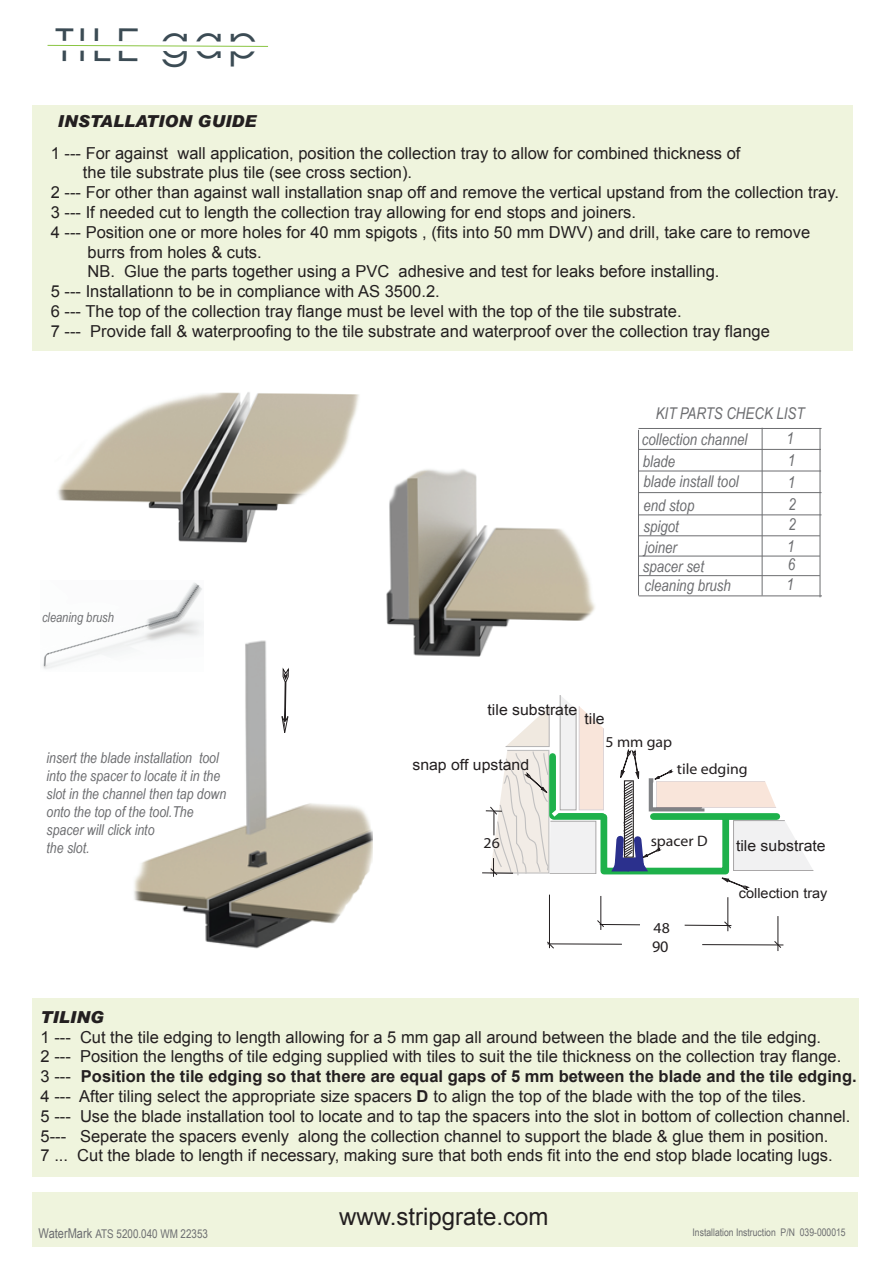
<style>
.page{position:relative;width:893px;height:1263px;background:#fff}
.page>*{position:absolute;margin:0;border:0;box-sizing:border-box;transform-origin:0 0}
.t1{font:45.45px "Century Gothic";letter-spacing:.07em;color:#3b4b54}
.t2{font:24px "Arial";color:#231f20}
.t3{font:16.5px/19.8px "Arial";color:#231f20}
.t4{font:italic 900 16.5px "Arial";color:#231f20}
.t5{font:italic 16.2px/20.9px "Arial Narrow";color:#6c6d70}
.t6{font:16.2px "Myriad Pro";color:#231f20}
.t7{font:15.15px "Arial";color:#231f20;scale:1.04 1}
.t8{font:15.15px "Myriad";color:#231f20;scale:1.04 1}
.t9{font:15.15px "Myriad Pro";color:#231f20;scale:1.04 1}
.t10{font:italic 15px/18px "Arial Narrow";color:#6c6d70}
.t11{font:13.8px "Arial";color:#231f20;scale:1.04 1}
.t12{font:italic 13.5px "Arial Narrow";color:#6c6d70}
.t13{font:12px "Arial Narrow";color:#6c6d70}
.t14{font:10.5px "Arial Narrow";color:#6c6d70}
.s1{font-weight:700}
.s2{font-size:13.5px}
</style>
<div class="page">
<div style="left:32px;top:105px;width:820px;height:245px;background:#eff4dd"></div>
<div style="left:33px;top:998px;width:826px;height:179px;background:#eff4dd"></div>
<svg style="left:47px;top:44px;width:221px;height:3px"></svg>
<img style="left:134px;top:640px;width:238px;height:309px">
<svg style="left:281px;top:668px;width:8px;height:65px"></svg>
<img style="left:58px;top:392px;width:301px;height:151px">
<img style="left:386px;top:469px;width:209px;height:188px">
<img style="left:43px;top:582px;width:160px;height:89px">
<hr style="left:600px;top:896px;width:1px;height:34px;background:#231f20">
<hr style="left:727px;top:897px;width:1px;height:34px;background:#231f20">
<hr style="left:549px;top:895px;width:1px;height:53px;background:#231f20">
<hr style="left:778px;top:916px;width:1px;height:35px;background:#231f20">
<svg style="left:702px;top:940px;width:82px;height:8px"></svg>
<svg style="left:684px;top:921px;width:48px;height:8px"></svg>
<svg style="left:597px;top:919px;width:43px;height:9px"></svg>
<svg style="left:547px;top:941px;width:75px;height:8px"></svg>
<svg style="left:482px;top:695px;width:331px;height:195px"></svg>
<div style="left:32px;top:1192px;width:826px;height:55px;background:#eff4dd"></div>
<h1 class="t1" style="left:55px;top:13px;width:205px">TILE gap</h1>
<p class="t4" style="left:58px;top:111px;width:200px">INSTALLATION GUIDE</p>
<p class="t3" style="left:51px;top:143px;width:691px">1 --- For against wall application, position the collection tray to allow for combined thickness of</p>
<p class="t3" style="left:83px;top:163px;width:331px">the tile substrate plus tile (see cross section).</p>
<p class="t3" style="left:51px;top:183px;width:790px">2 --- For other than against wall installation snap off and remove the vertical upstand from the collection tray.</p>
<p class="t3" style="left:51px;top:202px;width:587px">3 --- If needed cut to length the collection tray allowing for end stops and joiners.</p>
<p class="t3" style="left:51px;top:222px;width:761px">4 --- Position one or more holes for 40 mm spigots , (fits into 50 mm DWV) and drill, take care to remove</p>
<p class="t3" style="left:88px;top:242px;width:176px">burrs from holes &amp; cuts.</p>
<p class="t3" style="left:88px;top:262px;width:633px">NB. Glue the parts together using a PVC adhesive and test for leaks before installing.</p>
<p class="t3" style="left:51px;top:282px;width:390px">5 --- Installationn to be in compliance with AS 3500.2.</p>
<p class="t3" style="left:51px;top:301px;width:632px">6 --- The top of the collection tray flange must be level with the top of the tile substrate.</p>
<p class="t3" style="left:51px;top:321px;width:720px">7 --- Provide fall &amp; waterproofing to the tile substrate and waterproof over the collection tray flange</p>
<p class="t5" style="left:656px;top:402px;width:150px">KIT PARTS CHECK LIST</p>
<p class="t5" style="left:642px;top:429px;width:107px">collection channel blade<br>blade install tool</p>
<p class="t5" style="left:786px;top:427px;width:9px">1</p>
<p class="t5" style="left:788px;top:448px;width:9px;line-height:22.2px">1<br>1</p>
<p class="t5" style="left:643px;top:494px;width:52px">end stop</p>
<p class="t5" style="left:789px;top:494px;width:9px;line-height:19.8px">2<br>2</p>
<p class="t5" style="left:788px;top:554px;width:9px">6</p>
<p class="t5" style="left:643px;top:516px;width:37px">spigot</p>
<p class="t5" style="left:643px;top:556px;width:63px">spacer set</p>
<p class="t5" style="left:787px;top:536px;width:9px">1</p>
<p class="t5" style="left:645px;top:536px;width:34px">joiner</p>
<p class="t12" style="left:42px;top:607px;width:73px">cleaning brush</p>
<p class="t10" style="left:47px;top:749px;width:181px">insert the blade installation tool into the spacer to locate it in the slot in the channel then tap down onto the top of the tool.The spacer will click into<br>the slot.</p>
<p class="t5" style="left:645px;top:575px;width:88px">cleaning brush</p>
<p class="t5" style="left:787px;top:573px;width:9px">1</p>
<p class="t7" style="left:488px;top:700px;width:88px">tile substrate</p>
<p class="t7" style="left:412px;top:755px;width:114px">snap off upstand</p>
<p class="t7" style="left:584px;top:709px;width:21px">tile</p>
<p class="t9" style="left:606px;top:733px;width:66px">5 mm gap</p>
<p class="t8" style="left:677px;top:761px;width:70px">tile edging</p>
<p class="t8" style="left:651px;top:833px;width:56px">spacer D</p>
<p class="t9" style="left:484px;top:834px;width:17px">26</p>
<p class="t7" style="left:736px;top:836px;width:88px">tile substrate</p>
<p class="t9" style="left:654px;top:919px;width:17px">48</p>
<p class="t6" style="left:652px;top:937px;width:18px">90</p>
<p class="t11" style="left:739px;top:884px;width:87px">collection tray</p>
<p class="t4" style="left:41px;top:1007px;width:65px">TILING</p>
<p class="t3" style="left:41px;top:1027px;width:818px">1 --- Cut the tile edging to length allowing for a 5 mm gap all around between the blade and the tile edging.<br>2 --- Position the lengths of tile edging supplied with tiles to suit the tile thickness on the collection tray flange.<br>3 --- <span class="s1">Position the tile edging so that there are equal gaps of 5 mm between the blade and the tile edging.<br></span>4 --- After tiling select the appropriate size spacers <span class="s1">D</span> to align the top of the blade with the top of the tiles.<br>5 --- Use the blade installation tool to locate and to tap the spacers into the slot in bottom of collection channel.<br>5--- Seperate the spacers evenly along the collection channel to support the blade &amp; glue them in position.<br>7 ... Cut the blade to length if necessary, making sure that both ends fit into the end stop blade locating lugs.</p>
<p class="t13" style="left:39px;top:1225px;width:171px"><span class="s2">WaterMark</span> ATS 5200.040 WM 22353</p>
<h2 class="t2" style="left:339px;top:1201px;width:211px">www.stripgrate.com</h2>
<p class="t14" style="left:692px;top:1225px;width:155px">Installation Instruction P/N 039-000015</p>
</div>
